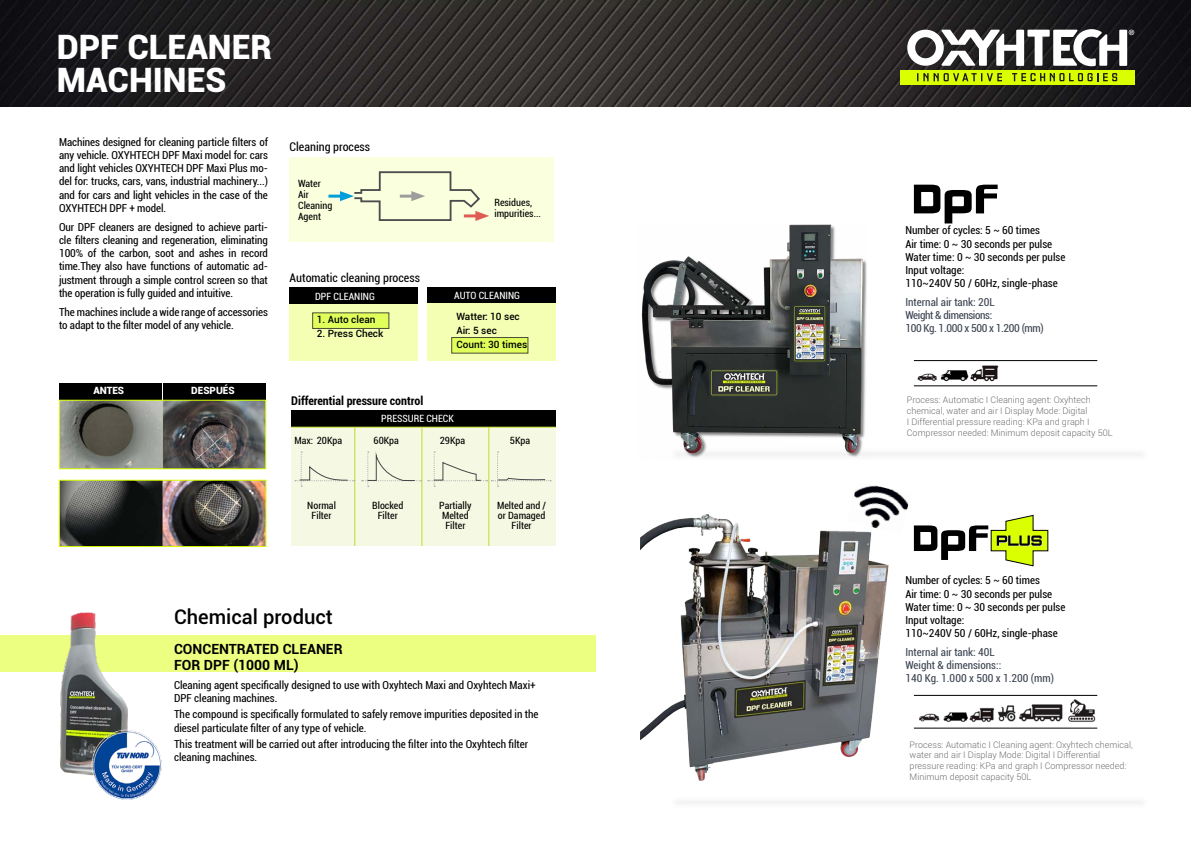
<style>
.page{position:relative;width:1191px;height:842px;background:#fff}
.page>*{position:absolute;margin:0;border:0;box-sizing:border-box;transform-origin:0 0}
.t1{font:900 33.7px/33.2px "Roboto";color:#fff}
.t2{font:500 20.1px "Roboto";color:#000}
.t3{font:700 14px/16.8px "Roboto";color:#000}
.t4{font:condensed 12px "Roboto";color:#000}
.t5{font:700 condensed 12px "Roboto";color:#000}
.t6{font:condensed 11px/13.2px "Roboto";color:#000}
.t7{font:condensed 11px/13.2px "Roboto";color:#3d4552}
.t8{font:condensed 11px/13.2px "Roboto";letter-spacing:-.03em;color:#3d4552}
.t9{font:condensed 10px/10px "Roboto";color:#000;text-align:center}
.t10{font:500 10px/14px "Roboto";color:#000}
.t11{font:condensed 10px "Roboto";color:#fff}
.t12{font:900 10px "Roboto";color:#fff}
.t13{font:300 9px/10.8px "Roboto";color:#706f6f}
</style>
<div class="page">
<div style="left:0;top:635px;width:595px;height:37px;background:#ecff80"></div>
<div style="left:669px;top:448px;width:479px;height:12px;background:#f8f8f8"></div>
<div style="left:669px;top:796px;width:479px;height:12px;background:#f8f8f8"></div>
<div style="left:289px;top:157px;width:265px;height:85px;background:#faffde"></div>
<div style="left:289px;top:304px;width:128px;height:57px;background:#f4ffb3"></div>
<div style="left:289px;top:287px;width:128px;height:17px;background:#000"></div>
<div style="left:427px;top:287px;width:128px;height:17px;background:#000"></div>
<div style="left:427px;top:304px;width:128px;height:57px;background:#f4ffb3"></div>
<hr style="left:328px;top:195px;width:17px;height:3px;background:#009edb">
<svg style="left:340px;top:171px;width:149px;height:50px"></svg>
<div style="left:312px;top:312px;width:77px;height:17px;background:#e1ff5b;border:1px solid #4c4d4e"></div>
<div style="left:451px;top:337px;width:77px;height:17px;background:#e1ff5b;border:1px solid #4c4d4e"></div>
<div style="left:59px;top:383px;width:103px;height:17px;background:#000"></div>
<div style="left:163px;top:383px;width:103px;height:17px;background:#000"></div>
<svg style="left:914px;top:514px;width:134px;height:53px"></svg>
<svg style="left:914px;top:185px;width:83px;height:38px"></svg>
<img style="left:913px;top:695px;width:185px;height:34px">
<img style="left:914px;top:361px;width:88px;height:25px">
<hr style="left:914px;top:360px;width:183px;height:1px;background:#000">
<hr style="left:914px;top:695px;width:183px;height:1px;background:#000">
<hr style="left:914px;top:728px;width:183px;height:1px;background:#000">
<hr style="left:914px;top:386px;width:183px;height:1px;background:#000">
<img style="left:0;top:0;width:1191px;height:106px">
<img style="left:61px;top:402px;width:203px;height:65px">
<div style="left:59px;top:400px;width:207px;height:69px;border:1px solid #d9ff00"></div>
<img style="left:61px;top:482px;width:203px;height:63px">
<div style="left:59px;top:480px;width:207px;height:67px;border:1px solid #d9ff00"></div>
<img style="left:61px;top:612px;width:66px;height:164px">
<img style="left:92px;top:730px;width:70px;height:70px;border-radius:35px">
<img style="left:641px;top:224px;width:226px;height:233px">
<div style="left:900px;top:70px;width:234px;height:14px;background:#d9ff00"></div>
<svg style="left:1012px;top:73px;width:105px;height:8px"></svg>
<svg style="left:917px;top:73px;width:85px;height:8px"></svg>
<svg style="left:907px;top:29px;width:227px;height:37px"></svg>
<img style="left:854px;top:485px;width:55px;height:37px">
<img style="left:640px;top:515px;width:248px;height:266px">
<div style="left:291px;top:410px;width:264px;height:17px;background:#000"></div>
<div style="left:291px;top:428px;width:264px;height:118px;background:#f5f9e3"></div>
<hr style="left:291px;top:427px;width:264px;height:1px;background:#c4d82d">
<hr style="left:354px;top:427px;width:1px;height:119px;background:#c4d82d">
<hr style="left:421px;top:427px;width:1px;height:119px;background:#c4d82d">
<hr style="left:488px;top:427px;width:1px;height:119px;background:#c4d82d">
<svg style="left:295px;top:452px;width:60px;height:35px"></svg>
<svg style="left:362px;top:452px;width:59px;height:35px"></svg>
<svg style="left:428px;top:452px;width:123px;height:35px"></svg>
<h1 class="t1" style="left:57px;top:29px;width:217px">DPF CLEANER<br>MACHINES</h1>
<p class="t6" style="left:59px;top:135px;width:210px;text-align:justify">Machines designed for cleaning particle filters of any vehicle. OXYHTECH DPF Maxi model for: cars and light vehicles OXYHTECH DPF Maxi Plus mo&shy;del for: trucks, cars, vans, industrial machinery...) and for cars and light vehicles in the case of the OXYHTECH DPF + model.</p>
<p class="t6" style="left:59px;top:220px;width:210px;text-align:justify">Our DPF cleaners are designed to achieve parti&shy;cle filters cleaning and regeneration, eliminating 100% of the carbon, soot and ashes in record time.They also have functions of automatic ad&shy;justment through a simple control screen so that the operation is fully guided and intuitive.</p>
<p class="t6" style="left:59px;top:305px;width:210px">The machines include a wide range of accessories to adapt to the filter model of any vehicle.</p>
<p class="t12" style="left:93px;top:383px;width:32px">ANTES</p>
<p class="t12" style="left:191px;top:383px;width:45px">DESPUÉS</p>
<p class="t4" style="left:290px;top:139px;width:82px">Cleaning process</p>
<p class="t9" style="left:298px;top:178px;width:36px;line-height:11px;text-align:left">Water<br>Air<br>Cleaning<br>Agent</p>
<p class="t4" style="left:290px;top:269px;width:132px">Automatic cleaning process</p>
<p class="t9" style="left:494px;top:197px;width:48px;line-height:11px;text-align:left">Residues, impurities...</p>
<p class="t11" style="left:315px;top:289px;width:61px">DPF CLEANING</p>
<p class="t11" style="left:454px;top:288px;width:67px">AUTO CLEANING</p>
<p class="t10" style="left:317px;top:312px;width:60px">1. Auto clean</p>
<p class="t10" style="left:317px;top:326px;width:68px">2. Press Check</p>
<p class="t10" style="left:456px;top:309px;width:72px">Watter: 10 sec<br>Air: 5 sec<br>Count: 30 times</p>
<p class="t5" style="left:291px;top:392px;width:134px">Differential pressure control</p>
<p class="t11" style="left:381px;top:411px;width:74px">PRESSURE CHECK</p>
<p class="t9" style="left:294px;top:435px;width:49px">Max: 20Kpa</p>
<p class="t9" style="left:373px;top:435px;width:27px">60Kpa</p>
<p class="t9" style="left:440px;top:435px;width:27px">29Kpa</p>
<p class="t9" style="left:510px;top:435px;width:22px">5Kpa</p>
<p class="t9" style="left:307px;top:500px;width:30px">Normal<br>Filter</p>
<p class="t9" style="left:372px;top:500px;width:33px">Blocked<br>Filter</p>
<p class="t9" style="left:439px;top:500px;width:34px">Partially<br>Melted<br>Filter</p>
<p class="t9" style="left:497px;top:500px;width:51px">Melted and / or Damaged<br>Filter</p>
<h2 class="t2" style="left:174px;top:603px;width:160px">Chemical product</h2>
<p class="t3" style="left:174px;top:640px;width:170px">CONCENTRATED CLEANER<br>FOR DPF (1000 ML)</p>
<p class="t6" style="left:174px;top:678px;width:363px">Cleaning agent specifically designed to use with Oxyhtech Maxi and Oxyhtech Maxi+<br>DPF cleaning machines.</p>
<p class="t6" style="left:174px;top:707px;width:366px">The compound is specifically formulated to safely remove impurities deposited in the diesel particulate filter of any type of vehicle.</p>
<p class="t6" style="left:174px;top:737px;width:356px">This treatment will be carried out after introducing the filter into the Oxyhtech filter cleaning machines.</p>
<p class="t6" style="left:905px;top:223px;width:161px">Number of cycles: 5 ~ 60 times<br>Air time: 0 ~ 30 seconds per pulse<br>Water time: 0 ~ 30 seconds per pulse<br>Input voltage:<br>110~240V 50 / 60Hz, single-phase</p>
<p class="t8" style="left:905px;top:295px;width:140px">Internal air tank: 20L<br>Weight &amp; dimensions:<br>100 Kg. 1.000 x 500 x 1.200 (mm)</p>
<p class="t13" style="left:907px;top:394px;width:207px">Process: Automatic I Cleaning agent: Oxyhtech chemical, water and air I Display Mode: Digital<br>I Differential pressure reading: KPa and graph I Compressor needed: Minimum deposit capacity 50L</p>
<p class="t6" style="left:905px;top:573px;width:161px">Number of cycles: 5 ~ 60 times<br>Air time: 0 ~ 30 seconds per pulse<br>Water time: 0 ~ 30 seconds per pulse<br>Input voltage:<br>110~240V 50 / 60Hz, single-phase</p>
<p class="t7" style="left:905px;top:645px;width:150px">Internal air tank: 40L<br>Weight &amp; dimensions::<br>140 Kg. 1.000 x 500 x 1.200 (mm)</p>
<p class="t13" style="left:909px;top:739px;width:225px">Process: Automatic I Cleaning agent: Oxyhtech chemical, water and air I Display Mode: Digital I Differential pressure reading: KPa and graph I Compressor needed:<br>Minimum deposit capacity 50L</p>
</div>
